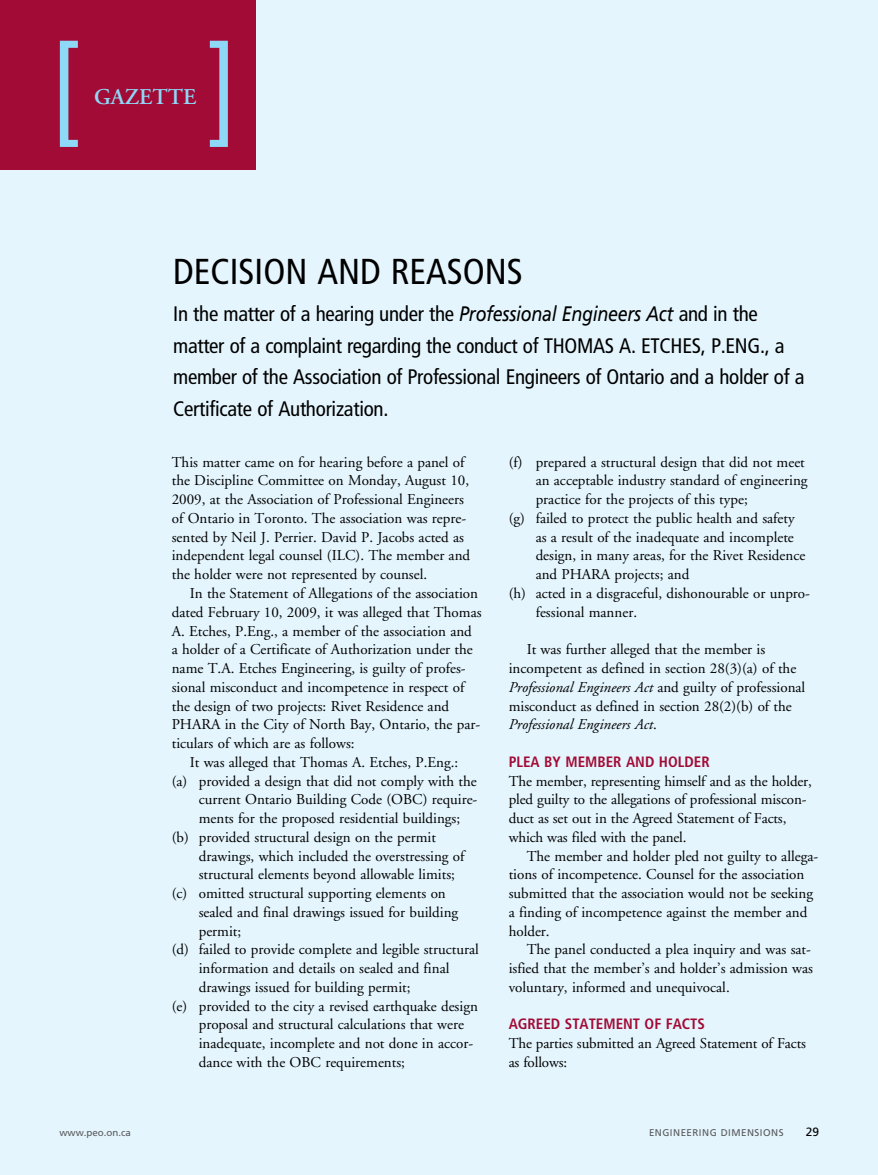
<style>
.page{position:relative;width:878px;height:1175px;background:#fff}
.page>*{position:absolute;margin:0;border:0;box-sizing:border-box;transform-origin:0 0}
.t1{font:condensed 118.5px "Frutiger";color:#8ed8f8}
.t2{font:condensed 36px "Frutiger";color:#000}
.t3{font:600 22.5px "Adobe Garamond";color:#8ed8f8}
.t4{font:condensed 21px/31.5px "Frutiger";letter-spacing:-.015em;color:#000}
.t5{font:15px/18.8px "Adobe Garamond";color:#000}
.t6{font:700 condensed 15px "Frutiger";color:#a20b35}
.t7{font:12px "Frutiger";color:#000}
.t8{font:9.75px "Frutiger";letter-spacing:.05em;color:#58595b}
.t9{font:9.75px "Frutiger";color:#58595b}
.s1{font-style:italic;font-stretch:normal}
.s2{font-style:italic}
</style>
<div class="page">
<div style="left:0;top:0;width:878px;height:1174px;background:#e4f5fd"></div>
<div style="left:0;top:0;width:256px;height:170px;background:#a20b35"></div>
<h1 class="t1" style="left:49px;top:20px;width:191px">[ ]</h1>
<h3 class="t3" style="left:94px;top:84px;width:103px">GAZETTE</h3>
<h2 class="t2" style="left:173px;top:251px;width:351px">Decision and Reasons</h2>
<p class="t4" style="left:173px;top:298px;width:632px">In the matter of a hearing under the <span class="s1">Professional Engineers Act</span> and in the matter of a complaint regarding the conduct of THOMAS A. ETCHES, P.EN G., a member of the Association of Professional Engineers of Ontario and a holder of a Certificate of Authorization.</p>
<p class="t5" style="left:172px;top:453px;width:300px">This matter came on for hearing before a panel of the Discipline Committee on Monday, August 10, 2009, at the Association of Professional Engineers of Ontario in Toronto. The association was repre&shy;sented by Neil J. Perrier. David P. Jacobs acted as independent legal counsel (ILC). The member and the holder were not represented by counsel.</p>
<p class="t5" style="left:190px;top:584px;width:290px">In the Statement of Allegations of the association</p>
<p class="t5" style="left:172px;top:603px;width:311px">dated February 10, 2009, it was alleged that Thomas</p>
<p class="t5" style="left:172px;top:622px;width:302px">A. Etches, P.Eng., a member of the association and</p>
<p class="t5" style="left:172px;top:640px;width:302px">a holder of a Certificate of Authorization under the</p>
<p class="t5" style="left:172px;top:659px;width:295px">name T.A. Etches Engineering, is guilty of profes-</p>
<p class="t5" style="left:172px;top:678px;width:294px">sional misconduct and incompetence in respect of</p>
<p class="t5" style="left:172px;top:697px;width:279px">the design of two projects: Rivet Residence and</p>
<p class="t5" style="left:172px;top:715px;width:310px">PHARA in the City of North Bay, Ontario, the par-</p>
<p class="t5" style="left:172px;top:734px;width:184px">ticulars of which are as follows:</p>
<p class="t5" style="left:190px;top:753px;width:270px">It was alleged that Thomas A. Etches, P.Eng.:</p>
<p class="t5" style="left:172px;top:772px;width:306px">(a) provided a design that did not comply with the</p>
<p class="t5" style="left:199px;top:790px;width:280px">current Ontario Building Code (OBC) require-</p>
<p class="t5" style="left:199px;top:809px;width:263px">ments for the proposed residential buildings;</p>
<p class="t5" style="left:172px;top:828px;width:266px">(b) provided structural design on the permit</p>
<p class="t5" style="left:199px;top:847px;width:267px">drawings, which included the overstressing of</p>
<p class="t5" style="left:199px;top:865px;width:258px">structural elements beyond allowable limits;</p>
<p class="t5" style="left:172px;top:884px;width:275px">(c) omitted structural supporting elements on</p>
<p class="t5" style="left:199px;top:903px;width:261px">sealed and final drawings issued for building</p>
<p class="t5" style="left:199px;top:922px;width:44px">permit;</p>
<p class="t5" style="left:172px;top:940px;width:308px">(d) failed to provide complete and legible structural</p>
<p class="t5" style="left:199px;top:959px;width:252px">information and details on sealed and final</p>
<p class="t5" style="left:199px;top:978px;width:213px">drawings issued for building permit;</p>
<p class="t5" style="left:172px;top:997px;width:308px">(e) provided to the city a revised earthquake design</p>
<p class="t5" style="left:199px;top:1015px;width:267px">proposal and structural calculations that were</p>
<p class="t5" style="left:199px;top:1034px;width:276px">inadequate, incomplete and not done in accor-</p>
<p class="t5" style="left:199px;top:1053px;width:208px">dance with the OBC requirements;</p>
<p class="t5" style="left:508px;top:453px;width:298px">(f) prepared a structural design that did not meet</p>
<p class="t5" style="left:535px;top:472px;width:273px">an acceptable industry standard of engineering</p>
<p class="t5" style="left:535px;top:490px;width:213px">practice for the projects of this type;</p>
<p class="t5" style="left:508px;top:509px;width:287px">(g) failed to protect the public health and safety</p>
<p class="t5" style="left:535px;top:528px;width:260px">as a result of the inadequate and incomplete</p>
<p class="t5" style="left:535px;top:547px;width:271px">design, in many areas, for the Rivet Residence</p>
<p class="t5" style="left:535px;top:565px;width:155px">and PHARA projects; and</p>
<p class="t5" style="left:508px;top:584px;width:303px">(h) acted in a disgraceful, dishonourable or unpro-</p>
<p class="t5" style="left:535px;top:603px;width:103px">fessional manner.</p>
<p class="t5" style="left:508px;top:640px;width:298px;text-indent:18px">It was further alleged that the member is incompetent as defined in section 28(3)(a) of the <span class="s2">Professional Engineers Act</span> and guilty of professional misconduct as defined in section 28(2)(b) of the <span class="s2">Professional Engineers Act</span>.</p>
<p class="t6" style="left:508px;top:752px;width:203px">PLEA BY MEMBER AND HOLDER</p>
<p class="t5" style="left:508px;top:772px;width:305px">The member, representing himself and as the holder, pled guilty to the allegations of professional miscon&shy;duct as set out in the Agreed Statement of Facts, which was filed with the panel.</p>
<p class="t5" style="left:508px;top:847px;width:311px;text-indent:18px">The member and holder pled not guilty to allega&shy;tions of incompetence. Counsel for the association submitted that the association would not be seeking a finding of incompetence against the member and holder.</p>
<p class="t5" style="left:508px;top:940px;width:306px;text-indent:18px">The panel conducted a plea inquiry and was sat&shy;isfied that the member’s and holder’s admission was voluntary, informed and unequivocal.</p>
<p class="t6" style="left:508px;top:1015px;width:198px">AGREED STATEMENT OF FACTS</p>
<p class="t5" style="left:508px;top:1034px;width:299px">The parties submitted an Agreed Statement of Facts as follows:</p>
<p class="t9" style="left:59px;top:1126px;width:73px">www.peo.on.ca</p>
<p class="t8" style="left:649px;top:1126px;width:136px">ENGINEERING DIMENSIONS</p>
<p class="t7" style="left:805px;top:1124px;width:15px">29</p>
</div>
